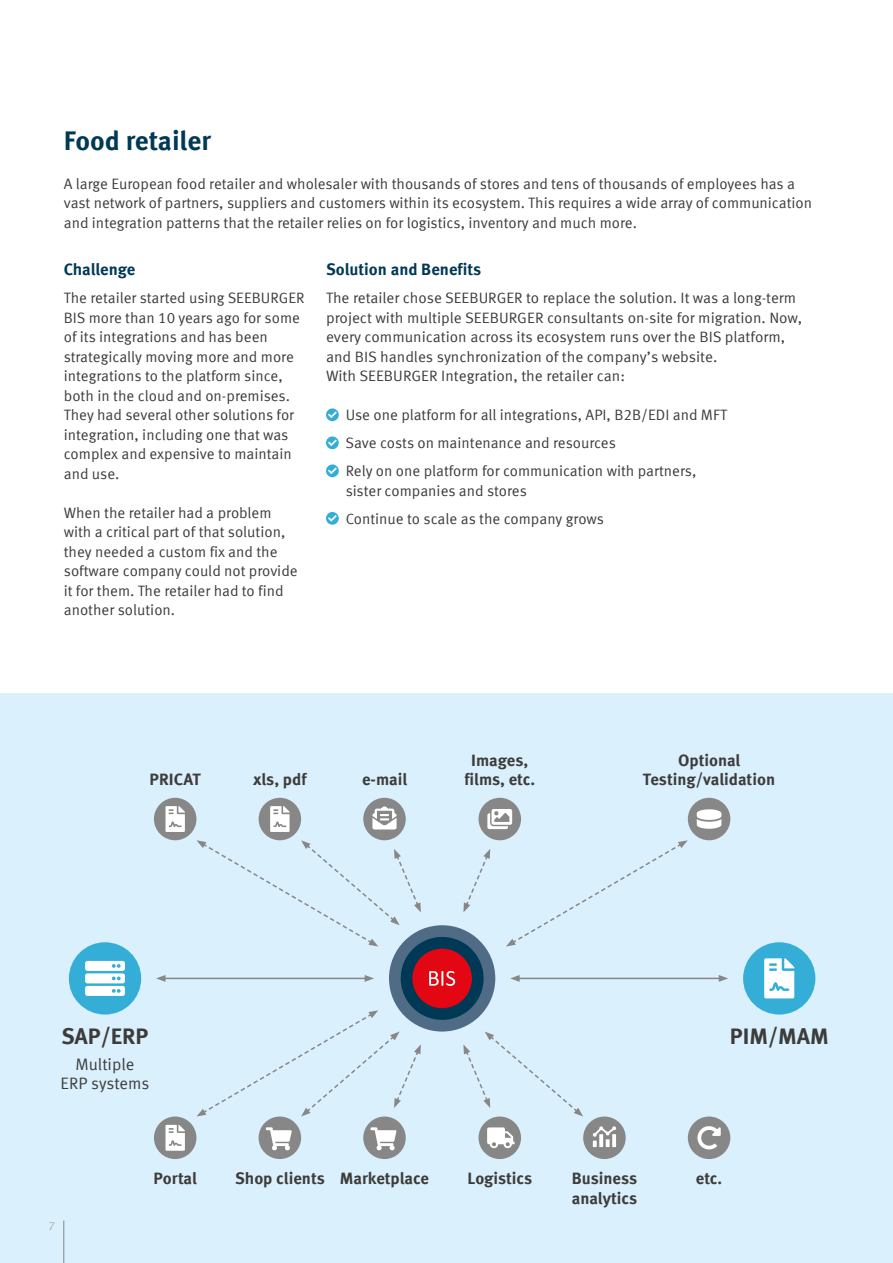
<style>
.page{position:relative;width:893px;height:1263px;background:#fff}
.page>*{position:absolute;margin:0;border:0;box-sizing:border-box;transform-origin:0 0}
.t1{font:700 27px "Meta Offc Pro";color:#003955}
.t2{font:700 22.5px "Meta Offc Pro";color:#3c3c3b}
.t3{font:700 16.5px/19.5px "Meta Offc Pro";color:#3c3c3b;text-align:center}
.t4{font:700 16.5px "Meta Offc Pro";color:#003955}
.t5{font:16.5px/19.5px "Meta Offc Pro Norm";color:#3c3c3b;text-align:center}
.t6{font:15px/19.5px "Meta Offc Pro Norm";color:#3c3c3b}
.t7{font:12px "Meta Offc Pro Norm";color:#aeaeae}
</style>
<div class="page">
<div style="left:0;top:694px;width:893px;height:569px;background:#dbf0fd"></div>
<hr style="left:63px;top:1220px;width:1px;height:43px;background:#878787">
<svg style="left:326px;top:408px;width:13px;height:13px"></svg>
<svg style="left:328px;top:412px;width:9px;height:6px"></svg>
<svg style="left:326px;top:436px;width:13px;height:13px"></svg>
<svg style="left:328px;top:440px;width:9px;height:6px"></svg>
<svg style="left:326px;top:464px;width:13px;height:13px"></svg>
<svg style="left:328px;top:468px;width:9px;height:6px"></svg>
<svg style="left:326px;top:512px;width:13px;height:13px"></svg>
<svg style="left:328px;top:515px;width:9px;height:6px"></svg>
<hr style="left:163px;top:978px;width:204px;height:1px;background:#878787">
<svg style="left:156px;top:975px;width:10px;height:7px"></svg>
<svg style="left:365px;top:975px;width:9px;height:7px"></svg>
<hr style="left:517px;top:978px;width:204px;height:1px;background:#878787">
<svg style="left:510px;top:975px;width:10px;height:7px"></svg>
<svg style="left:719px;top:975px;width:9px;height:7px"></svg>
<svg style="left:196px;top:840px;width:225px;height:106px"></svg>
<div style="left:389px;top:925px;width:106px;height:106px;background:#506b86;border-radius:50%"></div>
<div style="left:401px;top:937px;width:83px;height:83px;background:#003955;border-radius:50%"></div>
<div style="left:412px;top:949px;width:60px;height:59px;background:#e30613;border-radius:50%"></div>
<svg style="left:429px;top:971px;width:26px;height:15px"></svg>
<div style="left:69px;top:942px;width:72px;height:72px;background:#34aed6;border-radius:50%"></div>
<svg style="left:85px;top:961px;width:40px;height:35px"></svg>
<div style="left:743px;top:942px;width:72px;height:72px;background:#34aed6;border-radius:50%"></div>
<div style="left:154px;top:798px;width:42px;height:42px;background:#878787;border-radius:50%"></div>
<svg style="left:165px;top:806px;width:20px;height:26px"></svg>
<div style="left:259px;top:798px;width:42px;height:42px;background:#878787;border-radius:50%"></div>
<svg style="left:270px;top:806px;width:20px;height:26px"></svg>
<div style="left:154px;top:1116px;width:42px;height:43px;background:#878787;border-radius:50%"></div>
<svg style="left:165px;top:1125px;width:20px;height:26px"></svg>
<svg style="left:506px;top:840px;width:182px;height:106px"></svg>
<svg style="left:463px;top:849px;width:27px;height:63px"></svg>
<svg style="left:197px;top:1010px;width:224px;height:106px"></svg>
<svg style="left:463px;top:1031px;width:120px;height:85px"></svg>
<svg style="left:764px;top:958px;width:30px;height:40px"></svg>
<div style="left:688px;top:798px;width:42px;height:42px;background:#878787;border-radius:50%"></div>
<svg style="left:697px;top:809px;width:24px;height:20px"></svg>
<div style="left:363px;top:798px;width:43px;height:42px;background:#878787;border-radius:50%"></div>
<svg style="left:372px;top:806px;width:25px;height:23px"></svg>
<div style="left:478px;top:798px;width:43px;height:42px;background:#878787;border-radius:50%"></div>
<svg style="left:487px;top:809px;width:25px;height:20px"></svg>
<div style="left:478px;top:1116px;width:43px;height:43px;background:#878787;border-radius:50%"></div>
<svg style="left:487px;top:1127px;width:28px;height:21px"></svg>
<div style="left:363px;top:1116px;width:43px;height:43px;background:#878787;border-radius:50%"></div>
<svg style="left:370px;top:1127px;width:26px;height:23px"></svg>
<div style="left:259px;top:1116px;width:42px;height:43px;background:#878787;border-radius:50%"></div>
<svg style="left:266px;top:1127px;width:26px;height:23px"></svg>
<div style="left:583px;top:1116px;width:43px;height:43px;background:#878787;border-radius:50%"></div>
<svg style="left:593px;top:1126px;width:23px;height:21px"></svg>
<div style="left:688px;top:1116px;width:42px;height:43px;background:#878787;border-radius:50%"></div>
<svg style="left:697px;top:1126px;width:24px;height:23px"></svg>
<h1 class="t1" style="left:64px;top:119px;width:149px">Food retailer</h1>
<p class="t6" style="left:64px;top:173px;width:750px">A large European food retailer and wholesaler with thousands of stores and tens of thousands of employees has a vast network of partners, suppliers and customers within its ecosystem. This requires a wide array of communication and integration patterns that the retailer relies on for logistics, inventory and much more.</p>
<p class="t4" style="left:64px;top:256px;width:73px">Challenge</p>
<p class="t6" style="left:64px;top:287px;width:242px">The retailer started using SEEBURGER<br>BIS more than 10 years ago for some of its integrations and has been strategically moving more and more integrations to the platform since, both in the cloud and on-premises.<br>They had several other solutions for integration, including one that was complex and expensive to maintain and use.</p>
<p class="t6" style="left:64px;top:502px;width:235px">When the retailer had a problem with a critical part of that solution, they needed a custom fix and the software company could not provide it for them. The retailer had to find another solution.</p>
<p class="t4" style="left:326px;top:256px;width:157px">Solution and Benefits</p>
<p class="t6" style="left:326px;top:287px;width:478px">The retailer chose SEEBURGER to replace the solution. It was a long-term project with multiple SEEBURGER consultants on-site for migration. Now, every communication across its ecosystem runs over the BIS platform, and BIS handles synchronization of the company’s website.<br>With SEEBURGER Integration, the retailer can:</p>
<p class="t6" style="left:345px;top:400px;width:383px;line-height:28px">Use one platform for all integrations, API, B2B/EDI and MFT<br>Save costs on maintenance and resources<br>Rely on one platform for communication with partners,</p>
<p class="t6" style="left:346px;top:475px;width:260px;line-height:28px">sister companies and stores<br>Continue to scale as the company grows</p>
<p class="t3" style="left:150px;top:768px;width:53px">PRICAT</p>
<p class="t3" style="left:253px;top:768px;width:55px">xls, pdf</p>
<p class="t3" style="left:362px;top:768px;width:47px">e-mail</p>
<p class="t3" style="left:464px;top:749px;width:72px">Images, films, etc.</p>
<p class="t3" style="left:643px;top:749px;width:134px">Optional<br>Testing/validation</p>
<h2 class="t2" style="left:62px;top:1019px;width:88px">SAP/ERP</h2>
<h2 class="t2" style="left:730px;top:1019px;width:100px">PIM/MAM</h2>
<p class="t5" style="left:61px;top:1053px;width:90px">Multiple<br>ERP systems</p>
<p class="t7" style="left:48px;top:1216px;width:8px">7</p>
<p class="t3" style="left:154px;top:1168px;width:45px">Portal</p>
<p class="t3" style="left:235px;top:1168px;width:196px">Shop clients Marketplace</p>
<p class="t3" style="left:467px;top:1168px;width:66px">Logistics</p>
<p class="t3" style="left:572px;top:1168px;width:67px;text-align:left">Business analytics</p>
<p class="t3" style="left:696px;top:1168px;width:28px">etc.</p>
</div>
